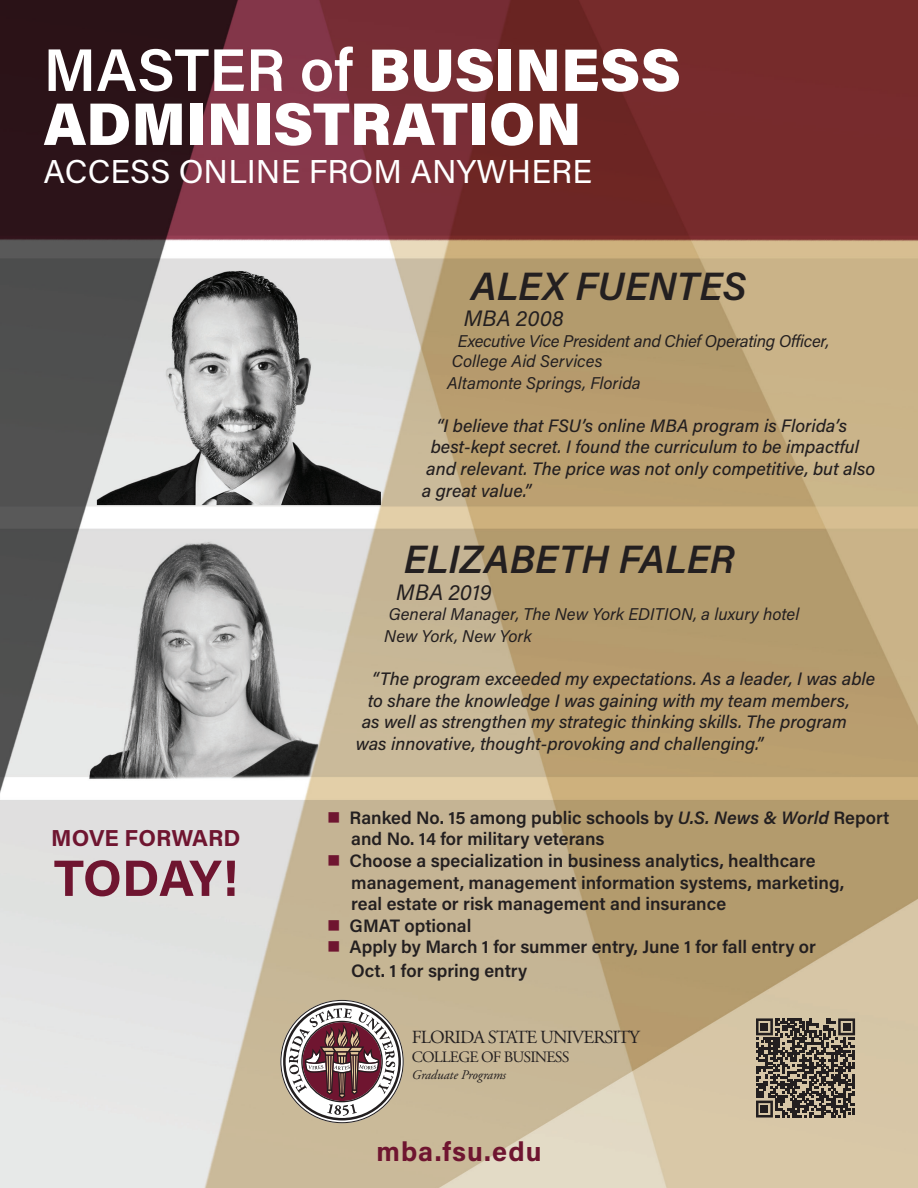
<style>
.page{position:relative;width:918px;height:1188px;background:#fff}
.page>*{position:absolute;margin:0;border:0;box-sizing:border-box;transform-origin:0 0}
.t1{font:900 60px/54px "Acumin Pro";color:#fff}
.t2{font:700 51.15px "Acumin Pro";letter-spacing:-.015em;color:#6f1530}
.t3{font:italic 600 39.45px "Acumin Pro";letter-spacing:.01em;color:#231f20}
.t4{font:33px "Acumin Pro";color:#fff}
.t5{font:700 27px "Acumin Pro";letter-spacing:.04em;color:#6f1530}
.t6{font:700 23.1px "Acumin Pro";color:#6f1530}
.t7{font:italic 22.2px "Acumin Pro";letter-spacing:.01em;color:#231f20}
.t8{font:18.45px "Adobe Garamond Pro";letter-spacing:-.05em;color:#231f20}
.t9{font:italic 500 18px "Acumin Pro";color:#231f20}
.t10{font:600 18px/21.6px "Acumin Pro";color:#231f20}
.t11{font:italic 16.95px/21px "Acumin Pro";color:#231f20}
.t12{font:15.9px "Adobe Garamond Pro";letter-spacing:-.05em;color:#231f20}
.t13{font:italic 13.2px "Adobe Garamond Pro";color:#231f20}
.s1{font-weight:600}
.s2{color:#6f1530}
.s3{font-style:italic}
</style>
<div class="page">
<img style="left:0;top:0;width:918px;height:1188px">
<svg style="left:280px;top:1000px;width:124px;height:123px"></svg>
<svg style="left:756px;top:1018px;width:99px;height:100px;background:#6a6155"></svg>
<div style="left:761px;top:1023px;width:7px;height:8px;background:#231f20"></div>
<div style="left:843px;top:1023px;width:7px;height:8px;background:#231f20"></div>
<div style="left:761px;top:1105px;width:7px;height:8px;background:#231f20"></div>
<h1 class="t1" style="left:44px;top:40px;width:639px"><span class="s1">MASTER of</span> BUSINESS<br>ADMINISTRATION</h1>
<h3 class="t4" style="left:44px;top:148px;width:550px">ACCESS ONLINE FROM ANYWHERE</h3>
<h3 class="t3" style="left:471px;top:258px;width:277px">ALEX FUENTES</h3>
<p class="t7" style="left:464px;top:303px;width:101px">MBA 2008</p>
<p class="t11" style="left:447px;top:329px;width:383px;text-indent:11px">Executive Vice President and Chief Operating Officer,<br>College Aid Services<br>Altamonte Springs, Florida</p>
<p class="t9" style="left:437px;top:413px;width:412px">“I believe that FSU’s online MBA program is Florida’s</p>
<p class="t9" style="left:431px;top:435px;width:430px">best-kept secret. I found the curriculum to be impactful</p>
<p class="t9" style="left:426px;top:456px;width:451px">and relevant. The price was not only competitive, but also</p>
<p class="t9" style="left:422px;top:478px;width:111px">a great value.”</p>
<p class="t6" style="left:51px;top:822px;width:191px">MOVE FORWARD</p>
<h2 class="t2" style="left:54px;top:842px;width:186px">TODAY!</h2>
<h3 class="t3" style="left:404px;top:532px;width:333px">ELIZABETH FALER</h3>
<p class="t7" style="left:396px;top:577px;width:97px">MBA 2019</p>
<p class="t11" style="left:384px;top:603px;width:417px;line-height:21.6px">General Manager, The New York EDITION, a luxury hotel<br>New York, New York</p>
<p class="t9" style="left:372px;top:666px;width:505px">“The program exceeded my expectations. As a leader, I was able</p>
<p class="t9" style="left:368px;top:688px;width:484px">to share the knowledge I was gaining with my team members,</p>
<p class="t9" style="left:362px;top:710px;width:487px">as well as strengthen my strategic thinking skills. The program</p>
<p class="t9" style="left:356px;top:731px;width:409px">was innovative, thought-provoking and challenging.”</p>
<p class="t10" style="left:351px;top:806px;width:540px;text-indent:-24px"><span class="s2">■</span> Ranked No. 15 among public schools by <span class="s3">U.S. News &amp; World</span> Report and No. 14 for military veterans</p>
<p class="t10" style="left:351px;top:849px;width:495px;text-indent:-24px"><span class="s2">■</span> Choose a specialization in business analytics, healthcare management, management information systems, marketing, real estate or risk management and insurance</p>
<p class="t10" style="left:327px;top:914px;width:146px"><span class="s2">■</span> GMAT optional</p>
<p class="t10" style="left:351px;top:935px;width:466px;line-height:23.5px;text-indent:-24px"><span class="s2">■</span> Apply by March 1 for summer entry, June 1 for fall entry or<br>Oct. 1 for spring entry</p>
<p class="t8" style="left:412px;top:1026px;width:229px">FLORIDA STATE UNIVERSITY</p>
<p class="t12" style="left:412px;top:1047px;width:159px">COLLEGE OF BUSINESS</p>
<p class="t13" style="left:412px;top:1067px;width:96px">Graduate Programs</p>
<h3 class="t5" style="left:376px;top:1132px;width:167px">mba.fsu.edu</h3>
</div>
